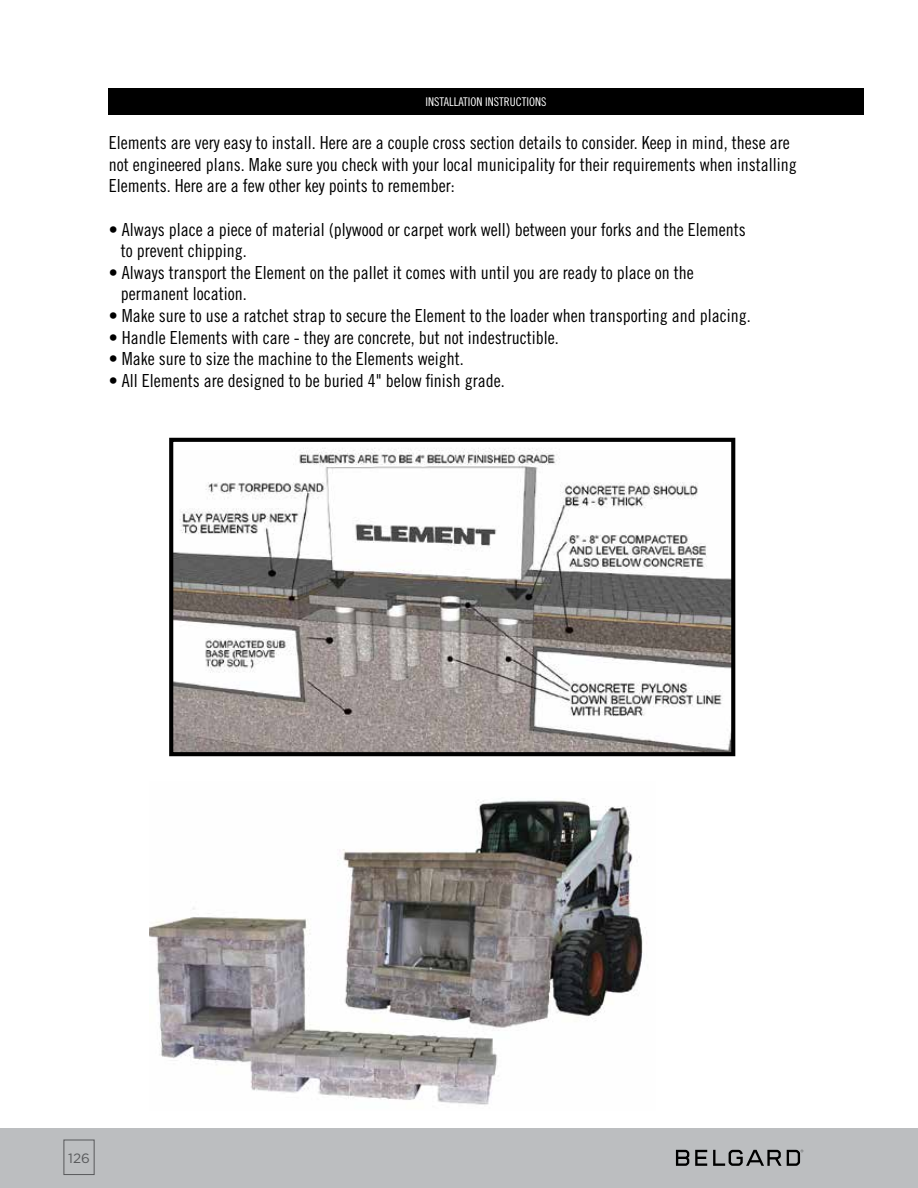
<style>
.page{position:relative;width:918px;height:1188px;background:#fff}
.page>*{position:absolute;margin:0;border:0;box-sizing:border-box;transform-origin:0 0}
.t1{font:18px/21.6px "Trade Gothic Cond Eighteen";color:#000}
.t2{font:13.5px "Gotham";color:#58595b}
.t3{font:12px "Trade Gothic Cond Eighteen";color:#fff}
</style>
<div class="page">
<div style="left:0;top:1128px;width:918px;height:60px;background:#bcbec0"></div>
<div style="left:64px;top:1140px;width:31px;height:35px;border:1px solid #58595b"></div>
<svg style="left:676px;top:1150px;width:13px;height:16px"></svg>
<svg style="left:695px;top:1150px;width:12px;height:16px"></svg>
<svg style="left:713px;top:1150px;width:90px;height:16px"></svg>
<img style="left:174px;top:448px;width:556px;height:303px">
<div style="left:169px;top:438px;width:566px;height:318px;border:4px solid #000"></div>
<img style="left:149px;top:798px;width:497px;height:307px">
<div style="left:108px;top:88px;width:756px;height:27px;background:#000"></div>
<p class="t3" style="left:425px;top:95px;width:123px">INSTALLATION INSTRUCTIONS</p>
<p class="t1" style="left:109px;top:132px;width:689px">Elements are very easy to install. Here are a couple cross section details to consider. Keep in mind, these are not engineered plans. Make sure you check with your local municipality for their requirements when installing<br>Elements. Here are a few other key points to remember:</p>
<p class="t1" style="left:121px;top:218px;width:626px;text-indent:-12px">• Always place a piece of material (plywood or carpet work well) between your forks and the Elements to prevent chipping.</p>
<p class="t1" style="left:121px;top:261px;width:574px;text-indent:-12px">• Always transport the Element on the pallet it comes with until you are ready to place on the permanent location.</p>
<p class="t1" style="left:109px;top:305px;width:643px">• Make sure to use a ratchet strap to secure the Element to the loader when transporting and placing.</p>
<p class="t1" style="left:109px;top:326px;width:451px">• Handle Elements with care - they are concrete, but not indestructible.</p>
<p class="t1" style="left:109px;top:348px;width:356px">• Make sure to size the machine to the Elements weight.</p>
<p class="t1" style="left:109px;top:369px;width:397px">• All Elements are designed to be buried 4" below finish grade.</p>
<p class="t2" style="left:68px;top:1151px;width:23px">126</p>
</div>
